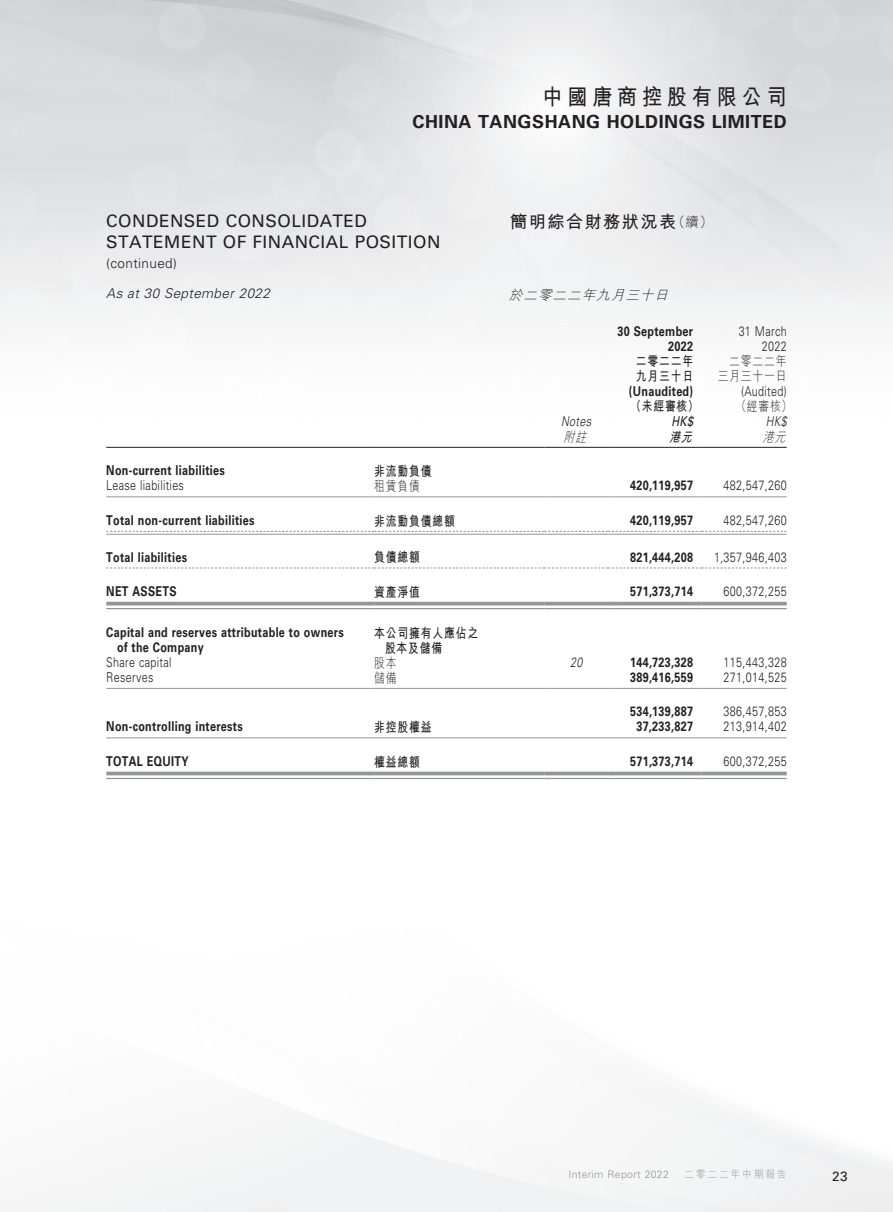
<style>
.page{position:relative;width:893px;height:1212px;background:#fff}
.page>*{position:absolute;margin:0;border:0;box-sizing:border-box;transform-origin:0 0}
.t1{font:700 22.5px "M Hei HK";letter-spacing:.23em;color:#231f20;scale:.9 1}
.t2{font:700 18px "Univers LT Std";letter-spacing:.03em;color:#231f20}
.t3{font:17.25px/21px "Univers LT Std";letter-spacing:.03em;color:#231f20}
.t4{font:700 17.25px "M Hei HK";letter-spacing:.08em;color:#231f20}
.t5{font:700 13.5px/15px "Univers LT Std";letter-spacing:.03em;color:#231f20;scale:.8 1}
.t6{font:300 13.5px "Univers LT Std";letter-spacing:.03em;color:#231f20;scale:.8 1}
.t7{font:700 13.5px/15px "M Hei HK";letter-spacing:.08em;color:#231f20;scale:.8 1}
.t8{font:300 13.5px/15px "M Hei HK";letter-spacing:.08em;color:#231f20;text-align:right;scale:.8 1}
.t9{font:italic 300 13.5px "Univers LT Std";letter-spacing:.03em;color:#231f20}
.t10{font:italic 300 13.5px "M Hei HK";color:#231f20}
.t11{font:300 13.5px "Univers LT Std";letter-spacing:.03em;color:#231f20}
.t12{font:italic 300 13.5px "Univers LT Std";letter-spacing:.03em;color:#231f20;scale:.8 1}
.t13{font:italic 300 13.5px "M Hei HK";color:#231f20;scale:.8 1}
.t14{font:italic 13.5px "Univers LT Std";color:#231f20;scale:.8 1}
.t15{font:13.5px "Univers LT Std";color:#231f20}
.t16{font:italic 700 13.5px "M Hei HK";color:#231f20;scale:.8 1}
.t17{font:300 10.5px "Univers LT Std";letter-spacing:.03em;color:#939598}
.t18{font:300 10.5px "M Hei HK";letter-spacing:.23em;color:#939598;scale:.9 1}
.s1{font-weight:300;font-size:13.5px}
</style>
<div class="page">
<hr style="left:106px;top:447px;width:268px;height:1px;background:#231f20">
<hr style="left:374px;top:447px;width:170px;height:1px;background:#231f20">
<hr style="left:544px;top:447px;width:64px;height:1px;background:#231f20">
<hr style="left:608px;top:447px;width:94px;height:1px;background:#231f20">
<hr style="left:702px;top:447px;width:85px;height:1px;background:#231f20">
<hr style="left:106px;top:496px;width:268px;height:1px;background:#939598">
<hr style="left:374px;top:496px;width:170px;height:1px;background:#939598">
<hr style="left:544px;top:496px;width:64px;height:1px;background:#939598">
<hr style="left:608px;top:496px;width:94px;height:1px;background:#939598">
<hr style="left:702px;top:496px;width:85px;height:1px;background:#939598">
<hr style="left:106px;top:534px;width:268px;height:1px;background:#939598">
<hr style="left:374px;top:534px;width:170px;height:1px;background:#939598">
<hr style="left:544px;top:534px;width:64px;height:1px;background:#939598">
<hr style="left:608px;top:534px;width:94px;height:1px;background:#939598">
<svg style="left:106px;top:531px;width:681px;height:1px"></svg>
<hr style="left:702px;top:534px;width:85px;height:1px;background:#939598">
<svg style="left:106px;top:568px;width:681px;height:1px"></svg>
<hr style="left:106px;top:602px;width:268px;height:3px;background:#939598">
<hr style="left:106px;top:608px;width:268px;height:1px;background:#939598">
<hr style="left:374px;top:602px;width:170px;height:3px;background:#939598">
<hr style="left:374px;top:608px;width:170px;height:1px;background:#939598">
<hr style="left:544px;top:602px;width:64px;height:3px;background:#939598">
<hr style="left:544px;top:608px;width:64px;height:1px;background:#939598">
<hr style="left:608px;top:602px;width:94px;height:3px;background:#939598">
<hr style="left:608px;top:608px;width:94px;height:1px;background:#939598">
<hr style="left:702px;top:602px;width:85px;height:3px;background:#939598">
<hr style="left:702px;top:608px;width:85px;height:1px;background:#939598">
<hr style="left:106px;top:688px;width:268px;height:1px;background:#939598">
<hr style="left:374px;top:688px;width:170px;height:1px;background:#939598">
<hr style="left:544px;top:688px;width:64px;height:1px;background:#939598">
<hr style="left:608px;top:688px;width:94px;height:1px;background:#939598">
<hr style="left:702px;top:688px;width:85px;height:1px;background:#939598">
<hr style="left:106px;top:737px;width:268px;height:1px;background:#939598">
<hr style="left:374px;top:737px;width:170px;height:1px;background:#939598">
<hr style="left:544px;top:737px;width:64px;height:1px;background:#939598">
<hr style="left:608px;top:737px;width:94px;height:1px;background:#939598">
<hr style="left:702px;top:737px;width:85px;height:1px;background:#939598">
<hr style="left:106px;top:772px;width:268px;height:3px;background:#939598">
<hr style="left:106px;top:778px;width:268px;height:1px;background:#939598">
<hr style="left:374px;top:772px;width:170px;height:3px;background:#939598">
<hr style="left:374px;top:778px;width:170px;height:1px;background:#939598">
<hr style="left:544px;top:772px;width:64px;height:3px;background:#939598">
<hr style="left:544px;top:778px;width:64px;height:1px;background:#939598">
<hr style="left:608px;top:772px;width:94px;height:3px;background:#939598">
<hr style="left:608px;top:778px;width:94px;height:1px;background:#939598">
<hr style="left:702px;top:772px;width:85px;height:3px;background:#939598">
<hr style="left:702px;top:778px;width:85px;height:1px;background:#939598">
<h1 class="t1" style="left:543px;top:81px;width:273px">中國唐商控股有限公司</h1>
<h2 class="t2" style="left:413px;top:111px;width:376px">CHINA TANGSHANG HOLDINGS LIMITED</h2>
<p class="t3" style="left:106px;top:210px;width:336px">CONDENSED CONSOLIDATED<br>STATEMENT OF FINANCIAL POSITION</p>
<p class="t11" style="left:106px;top:255px;width:72px">(continued)</p>
<p class="t9" style="left:106px;top:285px;width:165px">As at 30 September 2022</p>
<p class="t4" style="left:510px;top:209px;width:204px">簡明綜合財務狀況表<span class="s1">（續）</span></p>
<p class="t10" style="left:509px;top:288px;width:164px">於二零二二年九月三十日</p>
<p class="t5" style="left:617px;top:324px;width:96px">30 September</p>
<p class="t6" style="left:739px;top:323px;width:62px">31 March</p>
<p class="t5" style="left:668px;top:339px;width:33px">2022</p>
<p class="t6" style="left:762px;top:338px;width:33px">2022</p>
<p class="t7" style="left:636px;top:353px;width:73px">二零二二年九月三十日</p>
<p class="t8" style="left:718px;top:354px;width:88px">二零二二年三月三十一日</p>
<p class="t5" style="left:629px;top:384px;width:82px">(Unaudited)</p>
<p class="t6" style="left:741px;top:383px;width:59px">(Audited)</p>
<p class="t7" style="left:631px;top:398px;width:86px">（未經審核）</p>
<p class="t8" style="left:736px;top:399px;width:72px">（經審核）</p>
<p class="t12" style="left:561px;top:413px;width:39px">Notes</p>
<p class="t14" style="left:671px;top:413px;width:29px">HK$</p>
<p class="t12" style="left:766px;top:413px;width:28px">HK$</p>
<p class="t13" style="left:564px;top:430px;width:34px">附註</p>
<p class="t16" style="left:669px;top:427px;width:35px">港元</p>
<p class="t13" style="left:763px;top:430px;width:34px">港元</p>
<p class="t5" style="left:106px;top:463px;width:150px">Non-current liabilities</p>
<p class="t7" style="left:374px;top:462px;width:73px">非流動負債</p>
<p class="t6" style="left:106px;top:477px;width:99px">Lease liabilities</p>
<p class="t8" style="left:374px;top:478px;width:59px">租賃負債</p>
<p class="t5" style="left:630px;top:478px;width:80px">420,119,957</p>
<p class="t6" style="left:724px;top:477px;width:80px">482,547,260</p>
<p class="t5" style="left:106px;top:513px;width:187px">Total non-current liabilities</p>
<p class="t7" style="left:374px;top:512px;width:102px">非流動負債總額</p>
<p class="t5" style="left:630px;top:513px;width:80px">420,119,957</p>
<p class="t6" style="left:724px;top:512px;width:80px">482,547,260</p>
<p class="t5" style="left:106px;top:549px;width:102px">Total liabilities</p>
<p class="t7" style="left:374px;top:548px;width:59px">負債總額</p>
<p class="t5" style="left:630px;top:549px;width:80px">821,444,208</p>
<p class="t6" style="left:714px;top:549px;width:92px">1,357,946,403</p>
<p class="t5" style="left:106px;top:584px;width:89px">NET ASSETS</p>
<p class="t7" style="left:374px;top:583px;width:59px">資產淨值</p>
<p class="t5" style="left:630px;top:584px;width:80px">571,373,714</p>
<p class="t6" style="left:724px;top:583px;width:80px">600,372,255</p>
<p class="t5" style="left:117px;top:625px;width:285px;text-indent:-11px">Capital and reserves attributable to owners of the Company</p>
<p class="t7" style="left:385px;top:624px;width:118px;text-indent:-11px">本公司擁有人應佔之股本及儲備</p>
<p class="t6" style="left:106px;top:654px;width:83px">Share capital</p>
<p class="t8" style="left:374px;top:655px;width:30px">股本</p>
<p class="t12" style="left:570px;top:654px;width:17px">20</p>
<p class="t5" style="left:630px;top:655px;width:80px">144,723,328</p>
<p class="t6" style="left:724px;top:654px;width:80px">115,443,328</p>
<p class="t6" style="left:106px;top:669px;width:60px">Reserves</p>
<p class="t8" style="left:374px;top:670px;width:30px">儲備</p>
<p class="t5" style="left:630px;top:670px;width:80px">389,416,559</p>
<p class="t6" style="left:724px;top:669px;width:80px">271,014,525</p>
<p class="t5" style="left:630px;top:704px;width:80px">534,139,887</p>
<p class="t6" style="left:724px;top:703px;width:80px">386,457,853</p>
<p class="t5" style="left:106px;top:719px;width:172px">Non-controlling interests</p>
<p class="t7" style="left:374px;top:718px;width:73px">非控股權益</p>
<p class="t5" style="left:636px;top:719px;width:72px">37,233,827</p>
<p class="t6" style="left:724px;top:718px;width:80px">213,914,402</p>
<p class="t5" style="left:106px;top:754px;width:104px">TOTAL EQUITY</p>
<p class="t7" style="left:374px;top:753px;width:59px">權益總額</p>
<p class="t5" style="left:630px;top:754px;width:80px">571,373,714</p>
<p class="t6" style="left:724px;top:753px;width:80px">600,372,255</p>
<p class="t17" style="left:568px;top:1168px;width:102px">Interim Report 2022</p>
<p class="t18" style="left:684px;top:1169px;width:115px">二零二二年中期報告</p>
<p class="t15" style="left:832px;top:1168px;width:17px">23</p>
</div>
